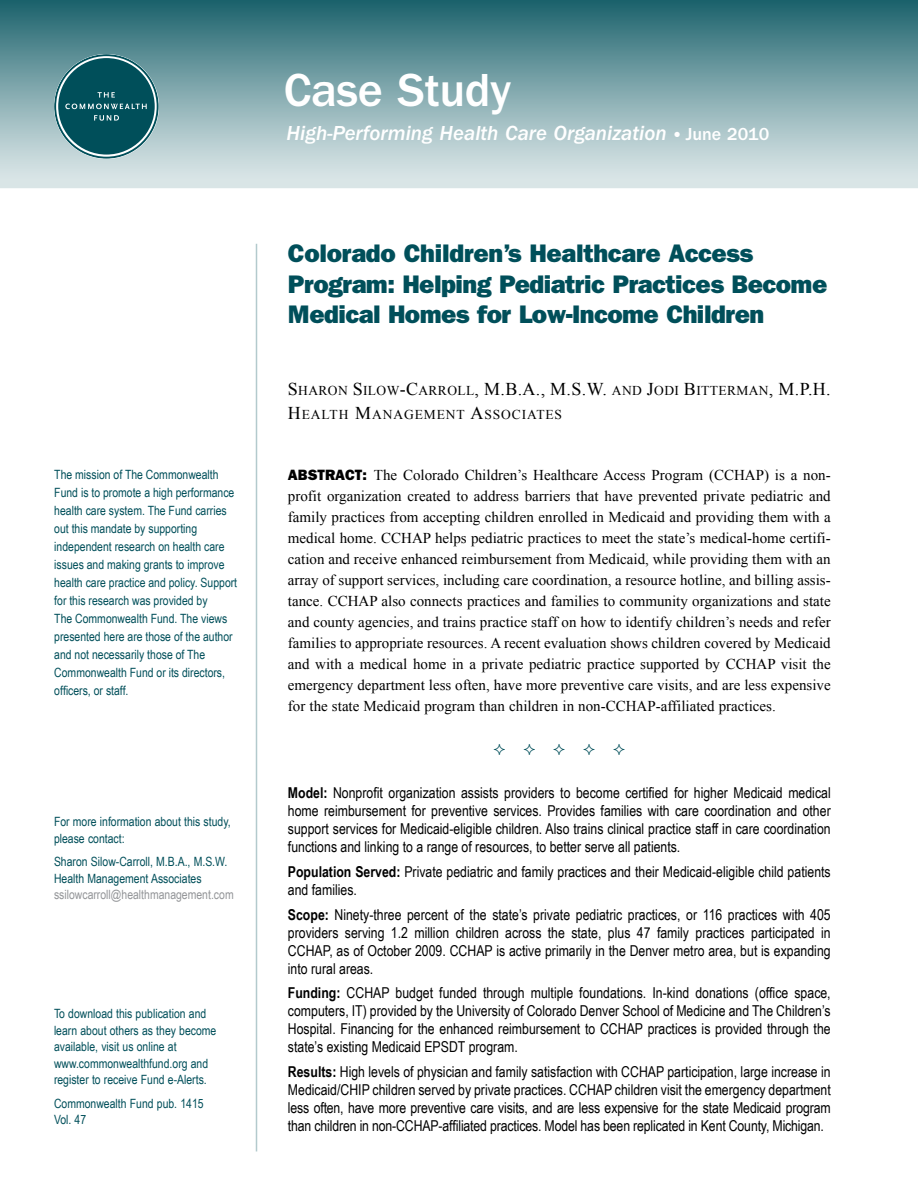
<style>
.page{position:relative;width:918px;height:1188px;background:#fff}
.page>*{position:absolute;margin:0;border:0;box-sizing:border-box;transform-origin:0 0}
.t1{font:500 48px "ITC Franklin Gothic Std";letter-spacing:-.01em;color:#fff}
.Issue_Brief_Title{font:25.5px/30.6px "ITC Franklin Gothic Std Hvy";letter-spacing:-.02em;color:#004f5a}
.BT_-_Abstract_text{font:21px "ITC Franklin Gothic Std Med It";color:#fff}
.Table_text{font:15px/18px "Arial Narrow";color:#000;text-align:justify}
.BT_-_Abstract_text-2{font:15px/21px "Times New Roman";color:#000;text-align:justify}
.Authors_names{font:13.5px/24px "Times New Roman";letter-spacing:.025em;color:#000}
.t2{font:12.75px/18px "Arial Narrow";color:#004f5a}
.t3{font:12.75px "Arial Narrow";color:#939598}
.s1{font-family:"Bembo"}
.s2{font-family:"ITC Franklin Gothic Std";font-weight:500;font-size:18px}
.s3{font-size:18px}
.s4{font-family:"ITC Franklin Gothic Std Hvy"}
.s5{font-weight:700}
</style>
<div class="page">
<hr style="left:256px;top:244px;width:1px;height:907px;background:#b3cacd">
<svg style="left:0;top:0;width:918px;height:188px;background:#82a8ae"></svg>
<svg style="left:56px;top:56px;width:101px;height:101px;background:#307079"></svg>
<p class="t2" style="left:54px;top:465px;width:184px">The mission of The Commonwealth Fund is to promote a high performance health care system. The Fund carries out this mandate by supporting independent research on health care issues and making grants to improve health care practice and policy. Support for this research was provided by<br>The Commonwealth Fund. The views presented here are those of the author and not necessarily those of The Commonwealth Fund or its directors, officers, or staff.</p>
<p class="t2" style="left:54px;top:813px;width:178px;line-height:16.5px">For more information about this study, please contact:</p>
<p class="t2" style="left:54px;top:852px;width:175px">Sharon Silow-Carroll, M.B.A., M.S.W.</p>
<p class="t2" style="left:54px;top:869px;width:149px">Health Management Associates</p>
<p class="t3" style="left:54px;top:885px;width:181px">ssilowcarroll@healthmanagement.com</p>
<p class="t2" style="left:54px;top:1005px;width:164px;line-height:16.5px">To download this publication and learn about others as they become available, visit us online at www.commonwealthfund.org and register to receive Fund e-Alerts.</p>
<p class="t2" style="left:54px;top:1094px;width:151px;line-height:16.5px">Commonwealth Fund pub. 1415<br>Vol. 47</p>
<p class="t1" style="left:284px;top:64px;width:229px">Case Study</p>
<p class="BT_-_Abstract_text" style="left:287px;top:121px;width:484px">High-Performing Health Care Organization <span class="s1">•</span> <span class="s2">June 2010</span></p>
<p class="Issue_Brief_Title" style="left:288px;top:238px;width:541px">Colorado Children’s Healthcare Access<br>Program: Helping Pediatric Practices Become<br>Medical Homes for Low-Income Children</p>
<p class="Authors_names" style="left:288px;top:378px;width:544px"><span class="s3">S</span>HARON <span class="s3">S</span>ILOW<span class="s3">-C</span>ARROLL<span class="s3">, M.B.A., M.S.W.</span> AND <span class="s3">J</span>ODI <span class="s3">B</span>ITTERMAN<span class="s3">, M.P.H.<br>H</span>EALTH <span class="s3">M</span>ANAGEMENT <span class="s3">A</span>SS OCIATES</p>
<p class="BT_-_Abstract_text-2" style="left:288px;top:464px;width:544px"><span class="s4">Abstract:</span> The Colorado Children’s Healthcare Access Program (CCHAP) is a non&shy;profit organization created to address barriers that have prevented private pediatric and family practices from accepting children enrolled in Medicaid and providing them with a medical home. CCHAP helps pediatric practices to meet the state’s medical-home certifi&shy;cation and receive enhanced reimbursement from Medicaid, while providing them with an array of support services, including care coordination, a resource hotline, and billing assis&shy;tance. CCHAP also connects practices and families to community organizations and state and county agencies, and trains practice staff on how to identify children’s needs and refer families to appropriate resources. A recent evaluation shows children covered by Medicaid and with a medical home in a private pediatric practice supported by CCHAP visit the emergency department less often, have more preventive care visits, and are less expensive for the state Medicaid program than children in non-CCHAP-affiliated practices.</p>
<p class="Table_text" style="left:288px;top:783px;width:544px"><span class="s5">Model:</span> Nonprofit organization assists providers to become certified for higher Medicaid medical home reimbursement for preventive services. Provides families with care coordination and other support services for Medicaid-eligible children. Also trains clinical practice staff in care coordination functions and linking to a range of resources, to better serve all patients.</p>
<p class="Table_text" style="left:288px;top:862px;width:544px"><span class="s5">Population Served:</span> Private pediatric and family practices and their Medicaid-eligible child patients and families.</p>
<p class="Table_text" style="left:288px;top:905px;width:544px"><span class="s5">Scope:</span> Ninety-three percent of the state’s private pediatric practices, or 116 practices with 405 providers serving 1.2 million children across the state, plus 47 family practices participated in CCHAP, as of October 2009. CCHAP is active primarily in the Denver metro area, but is expanding into rural areas.</p>
<p class="Table_text" style="left:288px;top:984px;width:544px"><span class="s5">Funding:</span> CCHAP budget funded through multiple foundations. In-kind donations (office space, computers, IT) provided by the University of Colorado Denver School of Medicine and The Children’s Hospital. Financing for the enhanced reimbursement to CCHAP practices is provided through the state’s existing Medicaid EPSDT program.</p>
<p class="Table_text" style="left:288px;top:1062px;width:544px"><span class="s5">Results:</span> High levels of physician and family satisfaction with CCHAP participation, large increase in Medicaid/CHIP children served by private practices. CCHAP children visit the emergency department less often, have more preventive care visits, and are less expensive for the state Medicaid program than children in non-CCHAP-affiliated practices. Model has been replicated in Kent County, Michigan.</p>
</div>
